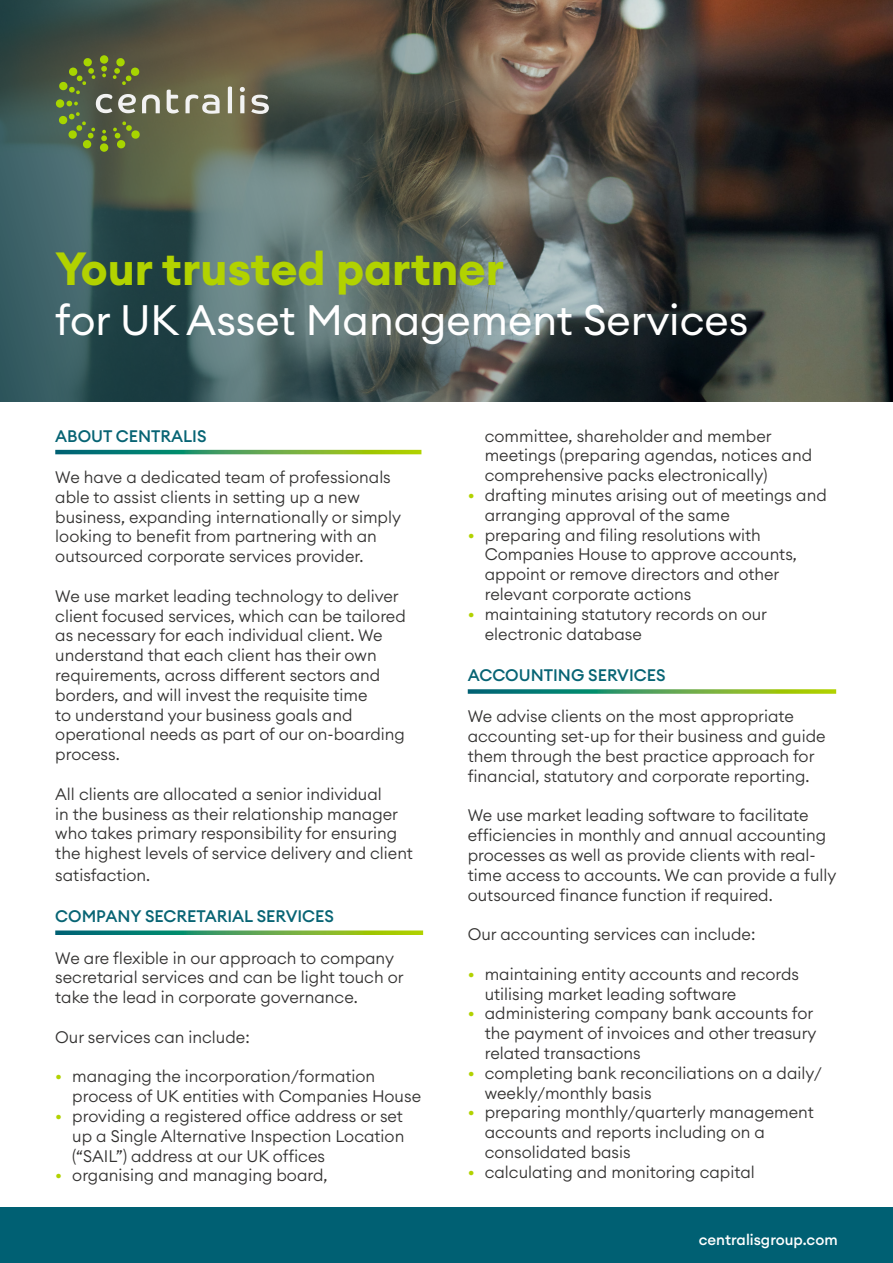
<style>
.page{position:relative;width:893px;height:1263px;background:#fff}
.page>*{position:absolute;margin:0;border:0;box-sizing:border-box;transform-origin:0 0}
.t1{font:700 45.9px "Euclid Circular A";color:#b2d200}
.t2{font:42px "Euclid Circular A";color:#fff}
.t3{font:300 16.5px/19.8px "Euclid Circular A";color:#333231}
.t4{font:500 16.5px "Euclid Circular A";color:#076474}
.t5{font:500 15px "Euclid Circular A";color:#fff}
.s1{color:#b2d200}
</style>
<div class="page">
<svg style="left:468px;top:689px;width:368px;height:5px;background:#5ea75d"></svg>
<svg style="left:55px;top:450px;width:366px;height:4px"></svg>
<svg style="left:55px;top:930px;width:368px;height:5px;background:#5ea75d"></svg>
<img style="left:0;top:0;width:893px;height:402px">
<svg style="left:100px;top:55px;width:8px;height:9px"></svg>
<svg style="left:100px;top:143px;width:8px;height:9px"></svg>
<svg style="left:56px;top:99px;width:8px;height:9px"></svg>
<svg style="left:58px;top:58px;width:102px;height:91px;background:#657047"></svg>
<svg style="left:167px;top:90px;width:12px;height:23px"></svg>
<svg style="left:185px;top:94px;width:35px;height:20px"></svg>
<svg style="left:228px;top:86px;width:4px;height:27px"></svg>
<svg style="left:251px;top:95px;width:18px;height:19px"></svg>
<svg style="left:240px;top:87px;width:5px;height:26px"></svg>
<div style="left:0;top:1208px;width:893px;height:55px;background:#006073"></div>
<p class="t1" style="left:55px;top:239px;width:450px">Your trusted partner</p>
<p class="t2" style="left:55px;top:293px;width:695px">for UK Asset Management Services</p>
<p class="t4" style="left:55px;top:425px;width:153px">ABOUT CENTRALIS</p>
<p class="t3" style="left:55px;top:467px;width:347px">We have a dedicated team of professionals able to assist clients in setting up a new business, expanding internationally or simply looking to benefit from partnering with an outsourced corporate services provider.</p>
<p class="t3" style="left:55px;top:586px;width:352px">We use market leading technology to deliver client focused services, which can be tailored as necessary for each individual client. We understand that each client has their own requirements, across different sectors and borders, and will invest the requisite time<br>to understand your business goals and operational needs as part of our on-boarding process.</p>
<p class="t3" style="left:55px;top:784px;width:359px">All clients are allocated a senior individual<br>in the business as their relationship manager who takes primary responsibility for ensuring the highest levels of service delivery and client</p>
<p class="t3" style="left:55px;top:865px;width:97px">satisfaction.</p>
<p class="t4" style="left:55px;top:906px;width:280px">COMPANY SECRETARIAL SERVICES</p>
<p class="t3" style="left:55px;top:948px;width:350px">We are flexible in our approach to company secretarial services and can be light touch or take the lead in corporate governance.</p>
<p class="t3" style="left:55px;top:1027px;width:196px">Our services can include:</p>
<p class="t3" style="left:72px;top:1066px;width:350px;text-indent:-17px"><span class="s1">•</span> managing the incorporation/formation process of UK entities with Companies House</p>
<p class="t3" style="left:72px;top:1106px;width:334px;text-align:justify;text-indent:-17px"><span class="s1">•</span> providing a registered office address or set up a Single Alternative Inspection Location (“SAIL”) address at our UK offices</p>
<p class="t3" style="left:55px;top:1165px;width:274px"><span class="s1">•</span> organising and managing board,</p>
<p class="t3" style="left:485px;top:426px;width:329px">committee, shareholder and member meetings (preparing agendas, notices and comprehensive packs electronically)</p>
<p class="t3" style="left:485px;top:485px;width:344px;text-indent:-17px"><span class="s1">•</span> drafting minutes arising out of meetings and arranging approval of the same</p>
<p class="t3" style="left:485px;top:525px;width:314px;text-indent:-17px"><span class="s1">•</span> preparing and filing resolutions with Companies House to approve accounts, appoint or remove directors and other relevant corporate actions</p>
<p class="t3" style="left:485px;top:604px;width:284px;text-indent:-17px"><span class="s1">•</span> maintaining statutory records on our electronic database</p>
<p class="t4" style="left:468px;top:664px;width:199px">ACCOUNTING SERVICES</p>
<p class="t3" style="left:468px;top:706px;width:359px">We advise clients on the most appropriate accounting set-up for their business and guide them through the best practice approach for financial, statutory and corporate reporting.</p>
<p class="t3" style="left:468px;top:805px;width:370px">We use market leading software to facilitate efficiencies in monthly and annual accounting processes as well as provide clients with real&shy;time access to accounts. We can provide a fully outsourced finance function if required.</p>
<p class="t3" style="left:468px;top:924px;width:289px">Our accounting services can include:</p>
<p class="t3" style="left:485px;top:964px;width:316px;text-indent:-17px"><span class="s1">•</span> maintaining entity accounts and records utilising market leading software</p>
<p class="t3" style="left:485px;top:1003px;width:333px;text-indent:-17px"><span class="s1">•</span> administering company bank accounts for the payment of invoices and other treasury related transactions</p>
<p class="t3" style="left:485px;top:1063px;width:339px;text-indent:-17px"><span class="s1">•</span> completing bank reconciliations on a daily/ weekly/monthly basis</p>
<p class="t3" style="left:485px;top:1102px;width:331px;text-indent:-17px"><span class="s1">•</span> preparing monthly/quarterly management accounts and reports including on a consolidated basis</p>
<p class="t3" style="left:468px;top:1162px;width:289px"><span class="s1">•</span> calculating and monitoring capital</p>
<p class="t5" style="left:699px;top:1230px;width:140px">centralisgroup.com</p>
</div>
